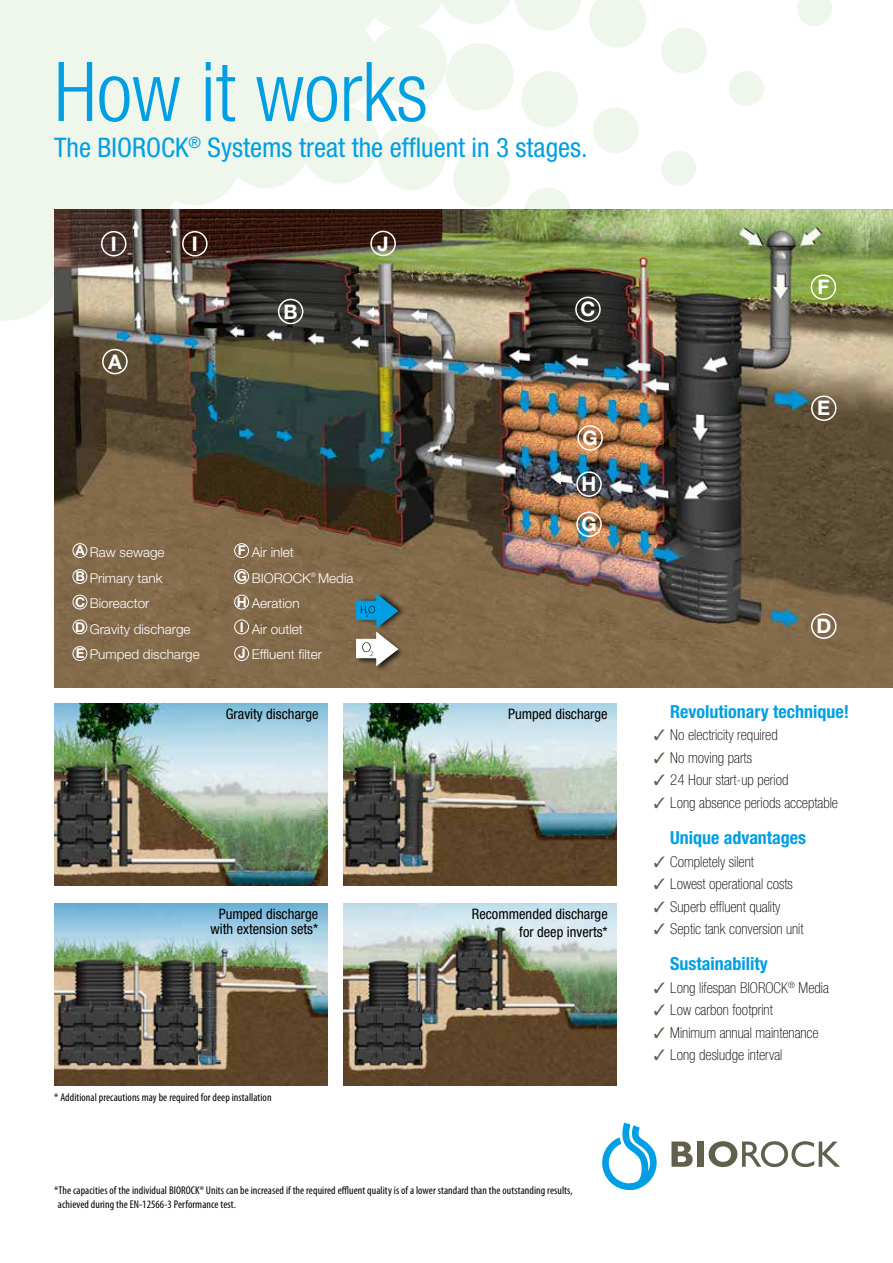
<style>
.page{position:relative;width:893px;height:1263px;background:#fff}
.page>*{position:absolute;margin:0;border:0;box-sizing:border-box;transform-origin:0 0}
.t1{font:300 condensed 82.5px "Helvetica Neue";color:#009fe3}
.t2{font:condensed 27px "Helvetica Neue";color:#009fe3}
.t3{font:700 20.1px "Helvetica Neue CE";color:#fff}
.t4{font:700 condensed 18px "Helvetica Neue";color:#009fe3}
.t5{font:100 condensed 15px "Helvetica Neue";color:#000}
.t6{font:condensed 14.4px/15px "Helvetica Neue";color:#000;text-align:center}
.t7{font:300 13.5px "Helvetica Neue";color:#fff}
.t8{font:700 13.5px "Helvetica Neue CE";color:#fff}
.t9{font:condensed 11.25px/13.5px "Myriad Pro";letter-spacing:.005em;color:#000}
.s1{font-family:"Helvetica Neue CE";font-weight:700}
.s2{color:#60604d}
</style>
<div class="page">
<svg style="left:0;top:0;width:832px;height:321px;fill:#eff6eb"></svg>
<img style="left:54px;top:209px;width:839px;height:479px">
<svg style="left:671px;top:1141px;width:22px;height:26px"></svg>
<div style="left:698px;top:1141px;width:6px;height:26px;background:#60604d"></div>
<svg style="left:709px;top:1141px;width:131px;height:26px"></svg>
<svg style="left:602px;top:1122px;width:55px;height:69px"></svg>
<div style="left:356px;top:590px;width:50px;height:41px;background:#000;opacity:.75"></div>
<div style="left:355px;top:631px;width:50px;height:42px;background:#000;opacity:.75"></div>
<svg style="left:356px;top:594px;width:42px;height:72px"></svg>
<div style="left:73px;top:543px;width:14px;height:15px;border:1px solid #fff;border-radius:50%"></div>
<div style="left:234px;top:543px;width:15px;height:15px;border:1px solid #fff;border-radius:50%"></div>
<div style="left:73px;top:569px;width:14px;height:15px;border:1px solid #fff;border-radius:50%"></div>
<div style="left:234px;top:569px;width:15px;height:15px;border:1px solid #fff;border-radius:50%"></div>
<div style="left:73px;top:595px;width:14px;height:14px;border:1px solid #fff;border-radius:50%"></div>
<div style="left:234px;top:595px;width:15px;height:14px;border:1px solid #fff;border-radius:50%"></div>
<div style="left:73px;top:620px;width:14px;height:14px;border:1px solid #fff;border-radius:50%"></div>
<div style="left:73px;top:646px;width:14px;height:15px;border:1px solid #fff;border-radius:50%"></div>
<div style="left:234px;top:620px;width:15px;height:14px;border:1px solid #fff;border-radius:50%"></div>
<div style="left:234px;top:646px;width:15px;height:15px;border:1px solid #fff;border-radius:50%"></div>
<div style="left:101px;top:231px;width:25px;height:25px;border:2px solid #fff;border-radius:50%"></div>
<div style="left:182px;top:231px;width:26px;height:25px;border:2px solid #fff;border-radius:50%"></div>
<div style="left:370px;top:231px;width:26px;height:25px;border:2px solid #fff;border-radius:50%"></div>
<div style="left:102px;top:349px;width:26px;height:25px;border:2px solid #fff;border-radius:50%"></div>
<div style="left:278px;top:299px;width:25px;height:25px;border:2px solid #fff;border-radius:50%"></div>
<div style="left:811px;top:395px;width:25px;height:26px;border:2px solid #fff;border-radius:50%"></div>
<div style="left:811px;top:613px;width:25px;height:26px;border:2px solid #fff;border-radius:50%"></div>
<div style="left:576px;top:471px;width:26px;height:26px;border:2px solid #fff;border-radius:50%"></div>
<div style="left:575px;top:297px;width:26px;height:25px;border:2px solid #fff;border-radius:50%"></div>
<div style="left:576px;top:511px;width:26px;height:26px;border:2px solid #fff;border-radius:50%"></div>
<div style="left:577px;top:425px;width:26px;height:26px;border:2px solid #fff;border-radius:50%"></div>
<div style="left:811px;top:274px;width:25px;height:26px;border:2px solid #fff;border-radius:50%"></div>
<img style="left:54px;top:904px;width:273px;height:182px">
<img style="left:54px;top:704px;width:273px;height:182px">
<img style="left:343px;top:704px;width:273px;height:182px">
<img style="left:343px;top:904px;width:273px;height:182px">
<h1 class="t1" style="left:54px;top:44px;width:376px">How it works</h1>
<h2 class="t2" style="left:54px;top:132px;width:535px">The BIOROCK<sup>®</sup> Systems treat the effluent in 3 stages.</h2>
<h3 class="t3" style="left:111px;top:231px;width:7px">I</h3>
<h3 class="t3" style="left:192px;top:231px;width:7px">I</h3>
<h3 class="t3" style="left:378px;top:231px;width:13px">J</h3>
<h3 class="t3" style="left:108px;top:349px;width:15px">A</h3>
<h3 class="t3" style="left:284px;top:299px;width:16px">B</h3>
<p class="t8" style="left:76px;top:542px;width:11px">A</p>
<p class="t8" style="left:238px;top:542px;width:10px">F</p>
<p class="t8" style="left:75px;top:568px;width:11px">B</p>
<p class="t8" style="left:237px;top:568px;width:12px">G</p>
<p class="t7" style="left:90px;top:544px;width:76px">Raw sewage</p>
<p class="t7" style="left:90px;top:570px;width:74px">Primary tank</p>
<p class="t7" style="left:75px;top:595px;width:76px"><span class="s1">C</span> Bioreactor</p>
<p class="t7" style="left:90px;top:621px;width:102px">Gravity discharge</p>
<p class="t7" style="left:76px;top:646px;width:125px"><span class="s1">E</span> Pumped discharge</p>
<p class="t7" style="left:252px;top:544px;width:44px">Air inlet</p>
<p class="t7" style="left:252px;top:570px;width:103px">BIOROCK<sup>®</sup> Media</p>
<p class="t7" style="left:237px;top:595px;width:64px"><span class="s1">H</span> Aeration</p>
<p class="t7" style="left:252px;top:621px;width:53px">Air outlet</p>
<p class="t7" style="left:238px;top:646px;width:86px"><span class="s1">J</span> Effluent filter</p>
<p class="t8" style="left:75px;top:619px;width:12px">D</p>
<p class="t8" style="left:240px;top:619px;width:5px">I</p>
<h3 class="t3" style="left:580px;top:297px;width:16px">C</h3>
<h3 class="t3" style="left:582px;top:425px;width:17px">G</h3>
<h3 class="t3" style="left:582px;top:472px;width:16px">H</h3>
<h3 class="t3" style="left:581px;top:512px;width:17px">G</h3>
<p class="t6" style="left:226px;top:707px;width:94px">Gravity discharge</p>
<p class="t6" style="left:508px;top:707px;width:101px">Pumped discharge</p>
<p class="t6" style="left:211px;top:906px;width:109px">Pumped discharge with extension sets*</p>
<p class="t9" style="left:54px;top:1091px;width:219px">* Additional precautions may be required for deep installation</p>
<p class="t6" style="left:472px;top:905px;width:137px;line-height:17.4px;text-align:right">Recommended discharge for deep inverts*</p>
<p class="t9" style="left:58px;top:1183px;width:516px;text-indent:-4px">*The capacities of the individual BIOROCK® Units can be increased if the required effluent quality is of a lower standard than the outstanding results, achieved during the EN-12566-3 Performance test.</p>
<h3 class="t3" style="left:817px;top:275px;width:13px">F</h3>
<h3 class="t3" style="left:817px;top:396px;width:15px">E</h3>
<h3 class="t3" style="left:816px;top:614px;width:16px">D</h3>
<p class="t4" style="left:670px;top:700px;width:180px">Revolutionary technique!</p>
<p class="t5" style="left:654px;top:726px;width:125px"><span class="s2">✓</span> No electricity required</p>
<p class="t5" style="left:654px;top:749px;width:100px"><span class="s2">✓</span> No moving parts</p>
<p class="t5" style="left:654px;top:771px;width:136px"><span class="s2">✓</span> 24 Hour start-up period</p>
<p class="t5" style="left:654px;top:794px;width:186px"><span class="s2">✓</span> Long absence periods acceptable</p>
<p class="t4" style="left:670px;top:827px;width:137px">Unique advantages</p>
<p class="t5" style="left:654px;top:853px;width:102px"><span class="s2">✓</span> Completely silent</p>
<p class="t5" style="left:654px;top:876px;width:140px"><span class="s2">✓</span> Lowest operational costs</p>
<p class="t5" style="left:654px;top:898px;width:128px"><span class="s2">✓</span> Superb effluent quality</p>
<p class="t5" style="left:654px;top:921px;width:151px"><span class="s2">✓</span> Septic tank conversion unit</p>
<p class="t4" style="left:670px;top:953px;width:99px">Sustainability</p>
<p class="t5" style="left:654px;top:979px;width:177px"><span class="s2">✓</span> Long lifespan BIOROCK<sup>®</sup> Media</p>
<p class="t5" style="left:654px;top:1001px;width:120px"><span class="s2">✓</span> Low carbon footprint</p>
<p class="t5" style="left:654px;top:1024px;width:166px"><span class="s2">✓</span> Minimum annual maintenance</p>
<p class="t5" style="left:654px;top:1046px;width:130px"><span class="s2">✓</span> Long desludge interval</p>
</div>
